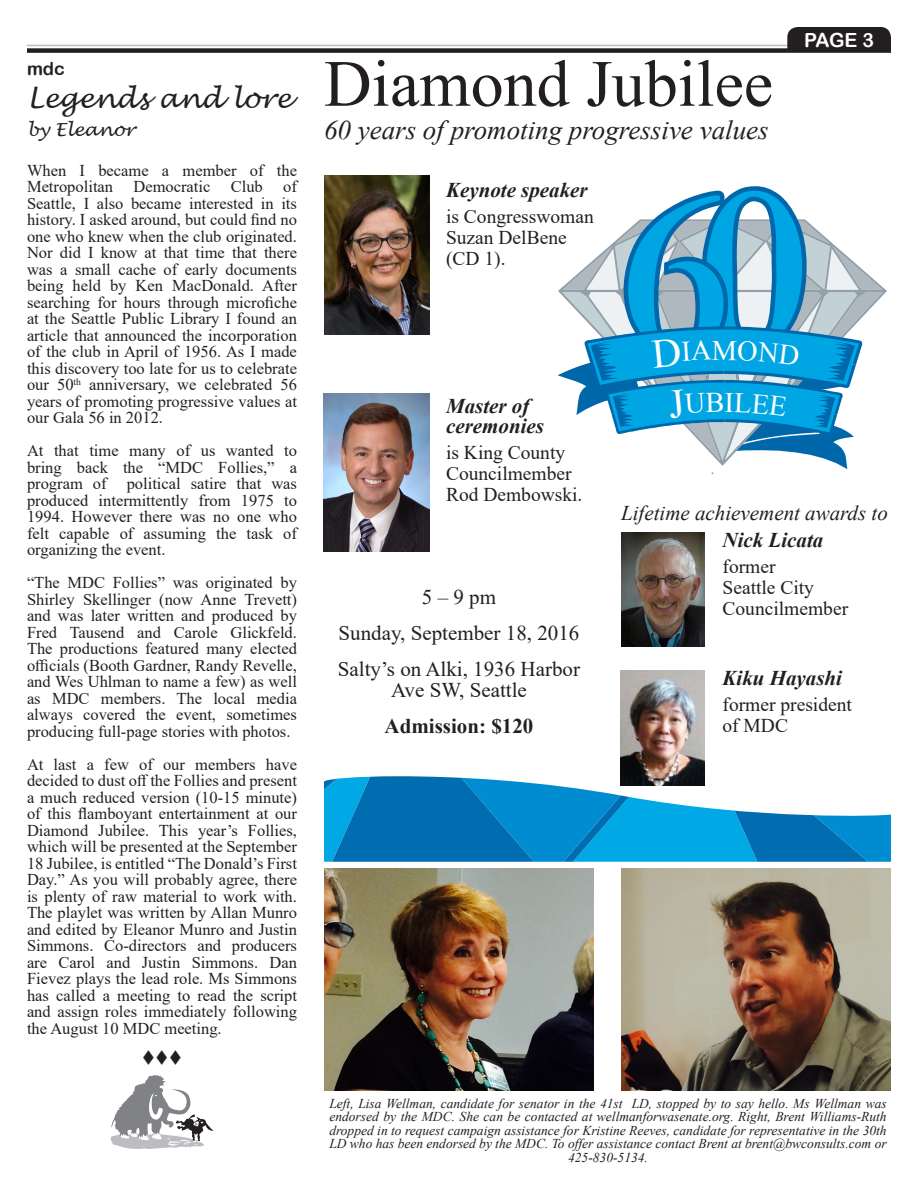
<style>
.page{position:relative;width:918px;height:1188px;background:#fff}
.page>*{position:absolute;margin:0;border:0;box-sizing:border-box;transform-origin:0 0}
.t1{font:66px "Times New Roman";color:#231f20}
.t2{font:28.35px "Times New Roman";color:#fff}
.t3{font:italic 27px "Times New Roman";color:#231f20}
.t4{font:italic 27px "Lucida Handwriting";color:#231f20}
.t5{font:21px/21px "Times New Roman";color:#231f20;text-align:center}
.t6{font:italic 700 21px/19.5px "Times New Roman";color:#231f20}
.t7{font:italic 21px "Times New Roman";color:#231f20}
.t8{font:700 21px "Times New Roman";color:#231f20}
.t9{font:19.5px/21px "Times New Roman";color:#231f20}
.Header_2{font:19.5px "Arial Rounded MT Bold";color:#fff}
.t10{font:italic 18px "Lucida Handwriting";color:#231f20}
.t11{font:18px "Wingdings";color:#231f20}
.t12{font:18px "Arial Rounded MT Bold";color:#231f20}
.Body_Text{font:16.5px/16.5px "Times New Roman";color:#231f20;text-align:justify}
.t13{font:italic 13.5px/13.5px "Times New Roman";color:#231f20;text-align:center}
</style>
<div class="page">
<hr style="left:27px;top:45px;width:864px;height:1px;background:#bcbdc0">
<div style="left:27px;top:48px;width:864px;height:5px;background:#231f20"></div>
<div style="left:787px;top:27px;width:104px;height:22px;background:#231f20"></div>
<img style="left:324px;top:868px;width:270px;height:223px">
<img style="left:621px;top:868px;width:270px;height:223px">
<img style="left:324px;top:176px;width:106px;height:158px">
<img style="left:324px;top:393px;width:106px;height:159px">
<img style="left:621px;top:533px;width:84px;height:114px">
<img style="left:621px;top:670px;width:84px;height:106px">
<svg style="left:324px;top:776px;width:567px;height:86px"></svg>
<svg style="left:111px;top:1075px;width:102px;height:74px"></svg>
<svg style="left:558px;top:186px;width:325px;height:283px"></svg>
<p class="t12" style="left:27px;top:58px;width:39px">mdc</p>
<p class="t4" style="left:27px;top:82px;width:266px">Legends and lore</p>
<p class="t10" style="left:27px;top:119px;width:109px">by Eleanor</p>
<p class="Body_Text" style="left:27px;top:161px;width:272px">When I became a member of the Metropolitan Democratic Club of Seattle, I also became interested in its history. I asked around, but could find no one who knew when the club originated.<br>Nor did I know at that time that there was a small cache of early documents being held by Ken MacDonald. After searching for hours through microfiche at the Seattle Public Library I found an article that announced the incorporation of the club in April of 1956. As I made this discovery too late for us to celebrate our 50<sup>th</sup> anniversary, we celebrated 56 years of promoting progressive values at our Gala 56 in 2012.</p>
<p class="Body_Text" style="left:27px;top:442px;width:272px">At that time many of us wanted to bring back the “MDC Follies,” a program of political satire that was produced intermittently from 1975 to 1994. However there was no one who felt capable of assuming the task of organizing the event.</p>
<p class="Body_Text" style="left:27px;top:574px;width:272px">“The MDC Follies” was originated by Shirley Skellinger (now Anne Trevett) and was later written and produced by Fred Tausend and Carole Glickfeld.<br>The productions featured many elected officials (Booth Gardner, Randy Revelle, and Wes Uhlman to name a few) as well as MDC members. The local media always covered the event, sometimes producing full-page stories with photos.</p>
<p class="Body_Text" style="left:27px;top:755px;width:272px">At last a few of our members have decided to dust off the Follies and present a much reduced version (10-15 minute) of this flamboyant entertainment at our Diamond Jubilee. This year’s Follies, which will be presented at the September 18 Jubilee, is entitled “The Donald’s First Day.” As you will probably agree, there is plenty of raw material to work with.<br>The playlet was written by Allan Munro and edited by Eleanor Munro and Justin Simmons. Co-directors and producers are Carol and Justin Simmons. Dan Fievez plays the lead role. Ms Simmons has called a meeting to read the script and assign roles immediately following the August 10 MDC meeting.</p>
<p class="t11" style="left:142px;top:1048px;width:42px">▼▼▼</p>
<p class="t1" style="left:324px;top:37px;width:451px">Diamond Jubilee</p>
<p class="t3" style="left:324px;top:111px;width:446px">60 years of promoting progressive values</p>
<p class="t6" style="left:446px;top:180px;width:143px">Keynote speaker</p>
<p class="t9" style="left:446px;top:206px;width:149px">is Congresswoman<br>Suzan DelBene (CD 1).</p>
<p class="t6" style="left:446px;top:396px;width:99px">Master of ceremonies</p>
<p class="t9" style="left:446px;top:442px;width:138px">is King County<br>Councilmember<br>Rod Dembowski.</p>
<p class="t2" style="left:712px;top:331px;width:27px">M</p>
<p class="Header_2" style="left:804px;top:29px;width:71px">PAGE 3</p>
<p class="t5" style="left:422px;top:586px;width:76px">5 – 9 pm</p>
<p class="t5" style="left:339px;top:622px;width:242px">Sunday, September 18, 2016</p>
<p class="t5" style="left:338px;top:658px;width:244px">Salty’s on Alki, 1936 Harbor<br>Ave SW, Seattle</p>
<p class="t8" style="left:385px;top:711px;width:150px">Admission: $120</p>
<p class="t7" style="left:621px;top:499px;width:268px">Lifetime achievement awards to</p>
<p class="t6" style="left:723px;top:530px;width:102px">Nick Licata</p>
<p class="t9" style="left:723px;top:556px;width:127px">former<br>Seattle City<br>Councilmember</p>
<p class="t6" style="left:723px;top:667px;width:121px">Kiku Hayashi</p>
<p class="t9" style="left:723px;top:693px;width:131px">former president of MDC</p>
<p class="t13" style="left:329px;top:1096px;width:559px">Left, Lisa Wellman, candidate for senator in the 41st LD, stopped by to say hello. Ms Wellman was endorsed by the MDC. She can be contacted at wellmanforwasenate.org. Right, Brent Williams-Ruth dropped in to request campaign assistance for Kristine Reeves, candidate for representative in the 30th LD who has been endorsed by the MDC. To offer assistance contact Brent at brent@bwconsults.com or 425-830-5134.</p>
</div>
